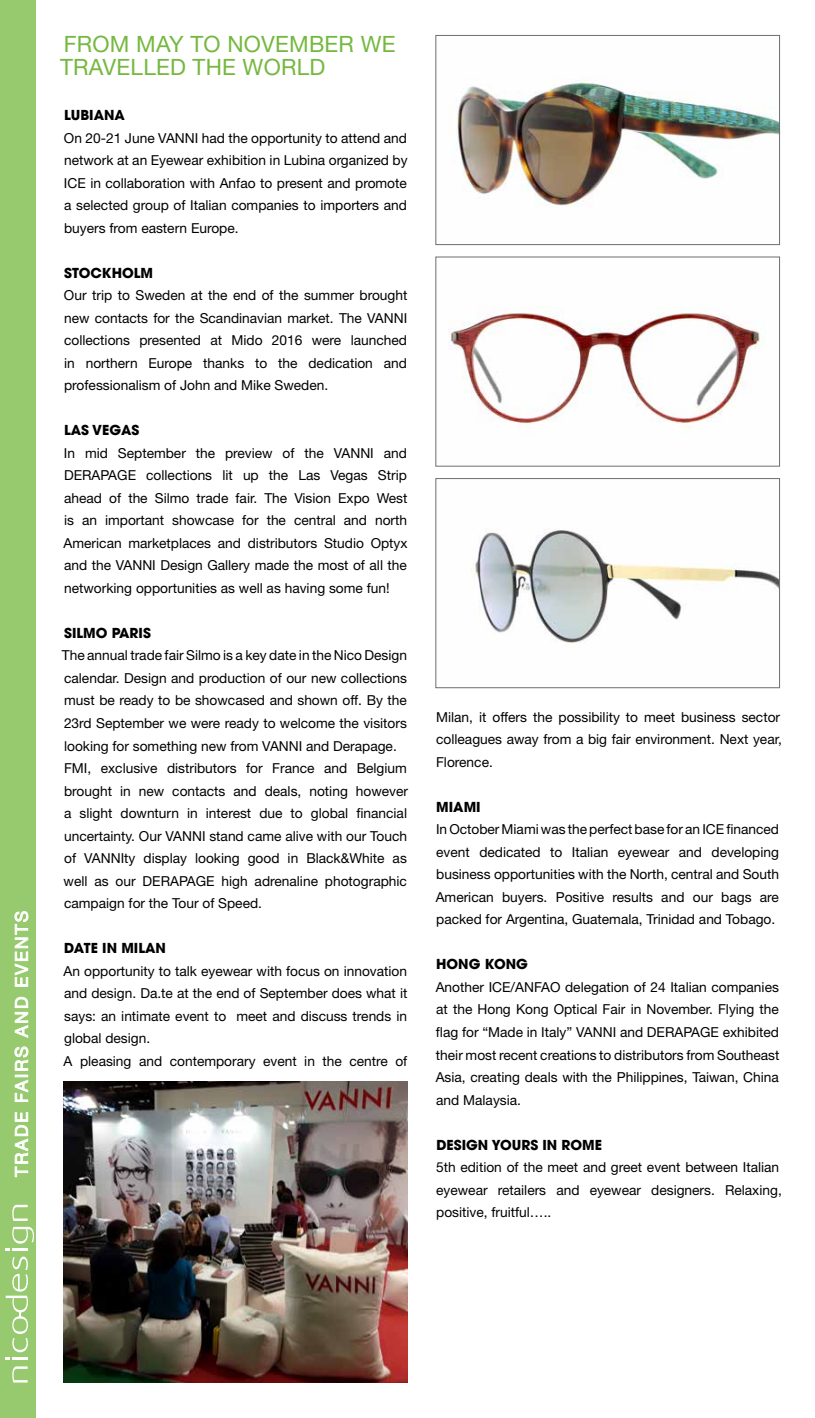
<style>
.page{position:relative;width:815px;height:1418px;background:#fff}
.page>*{position:absolute;margin:0;border:0;box-sizing:border-box;transform-origin:0 0}
.t1{font:22.5px/23.8px "Helvetica Neue LT Pro";letter-spacing:.01em;color:#75b83f}
.t2{font:17.5px "Helvetica Neue LT Pro";letter-spacing:.12em;color:#fff}
.t3{font:13.75px/22.5px "Helvetica Neue LT Pro";color:#000;text-align:justify}
.t4{font:700 13.75px "Avant Garde LT";color:#000}
</style>
<div class="page">
<div style="left:0;top:0;width:36px;height:1417px;background:#97c96f"></div>
<svg style="left:12px;top:1366px;width:16px;height:16px"></svg>
<svg style="left:12px;top:1204px;width:16px;height:16px"></svg>
<svg style="left:6px;top:1226px;width:28px;height:24px"></svg>
<svg style="left:6px;top:1256px;width:22px;height:103px"></svg>
<svg style="left:15px;top:1112px;width:14px;height:65px"></svg>
<svg style="left:14px;top:1046px;width:15px;height:56px"></svg>
<svg style="left:15px;top:996px;width:14px;height:42px"></svg>
<svg style="left:14px;top:911px;width:15px;height:75px"></svg>
<img style="left:64px;top:1081px;width:343px;height:301px">
<img style="left:449px;top:77px;width:329px;height:130px">
<div style="left:436px;top:35px;width:344px;height:210px;border:1px solid #6d6e71"></div>
<img style="left:448px;top:308px;width:314px;height:120px">
<img style="left:471px;top:530px;width:307px;height:114px">
<div style="left:436px;top:478px;width:344px;height:210px;border:1px solid #6d6e71"></div>
<p class="t2" style="left:11px;top:1176px;width:267px;rotate:-90deg">TRADE FAIRS AND EVENTS</p>
<h1 class="t1" style="left:60px;top:31px;width:337px">FROM MAY TO NOVEMBER WE<br>TRAVELLED THE WORLD</h1>
<p class="t4" style="left:64px;top:106px;width:62px">LUBIANA</p>
<p class="t3" style="left:64px;top:126px;width:345px">On 20-21 June VANNI had the opportunity to attend and network at an Eyewear exhibition in Lubina organized by ICE in collaboration with Anfao to present and promote a selected group of Italian companies to importers and buyers from eastern Europe.</p>
<p class="t4" style="left:64px;top:264px;width:90px">STOCKHOLM</p>
<p class="t3" style="left:64px;top:284px;width:345px">Our trip to Sweden at the end of the summer brought new contacts for the Scandinavian market. The VANNI collections presented at Mido 2016 were launched in northern Europe thanks to the dedication and professionalism of John and Mike Sweden.</p>
<p class="t4" style="left:64px;top:421px;width:77px">LAS VEGAS</p>
<p class="t3" style="left:64px;top:441px;width:346px">In mid September the preview of the VANNI and DERAPAGE collections lit up the Las Vegas Strip ahead of the Silmo trade fair. The Vision Expo West is an important showcase for the central and north American marketplaces and distributors Studio Optyx and the VANNI Design Gallery made the most of all the networking opportunities as well as having some fun!</p>
<p class="t4" style="left:64px;top:624px;width:88px">SILMO PARIS</p>
<p class="t3" style="left:62px;top:644px;width:348px;text-align:left">The annual trade fair Silmo is a key date in the Nico Design calendar. Design and production of our new collections must be ready to be showcased and shown off. By the 23rd September we were ready to welcome the visitors looking for something new from VANNI and Derapage.<br>FMI, exclusive distributors for France and Belgium brought in new contacts and deals, noting however a slight downturn in interest due to global financial uncertainty. Our VANNI stand came alive with our Touch of VANNIty display looking good in Black&amp;White as well as our DERAPAGE high adrenaline photographic campaign for the Tour of Speed.</p>
<p class="t4" style="left:64px;top:939px;width:103px">DATE IN MILAN</p>
<p class="t3" style="left:64px;top:959px;width:345px;text-align:left">An opportunity to talk eyewear with focus on innovation and design. Da.te at the end of September does what it says: an intimate event to meet and discuss trends in global design.<br>A pleasing and contemporary event in the centre of</p>
<p class="t3" style="left:436px;top:705px;width:347px;text-align:left">Milan, it offers the possibility to meet business sector colleagues away from a big fair environment. Next year,<br>Florence.</p>
<p class="t4" style="left:436px;top:798px;width:46px">MIAMI</p>
<p class="t3" style="left:436px;top:818px;width:345px">In October Miami was the perfect base for an ICE financed event dedicated to Italian eyewear and developing business opportunities with the North, central and South American buyers. Positive results and our bags are packed for Argentina, Guatemala, Trinidad and Tobago.</p>
<p class="t4" style="left:436px;top:955px;width:93px">HONG KONG</p>
<p class="t3" style="left:436px;top:975px;width:345px">Another ICE/ANFAO delegation of 24 Italian companies at the Hong Kong Optical Fair in November. Flying the flag for “Made in Italy” VANNI and DERAPAGE exhibited their most recent creations to distributors from Southeast Asia, creating deals with the Philippines, Taiwan, China and Malaysia.</p>
<p class="t4" style="left:436px;top:1135px;width:167px">DESIGN YOURS IN ROME</p>
<p class="t3" style="left:436px;top:1155px;width:347px;text-align:left">5th edition of the meet and greet event between Italian eyewear retailers and eyewear designers. Relaxing, positive, fruitful…..</p>
</div>
